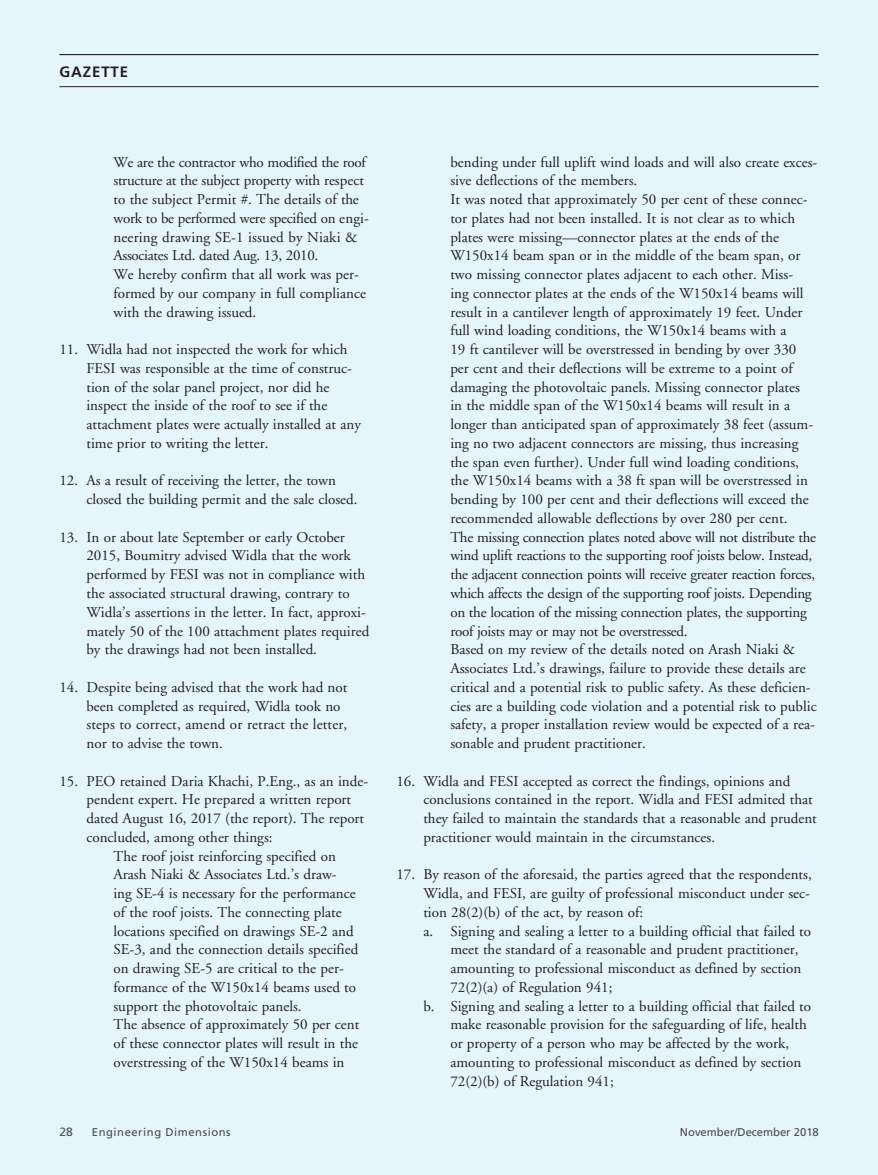
<style>
.page{position:relative;width:878px;height:1175px;background:#fff}
.page>*{position:absolute;margin:0;border:0;box-sizing:border-box;transform-origin:0 0}
.t1{font:15px/18.8px "Adobe Garamond";color:#231f20}
.t2{font:700 15px "Frutiger";letter-spacing:.06em;color:#231f20}
.t3{font:12px "Frutiger";color:#4b4c4d}
.t4{font:11.25px "Frutiger";letter-spacing:.05em;color:#4b4c4d}
.t5{font:11.25px "Frutiger";color:#4b4c4d}
</style>
<div class="page">
<div style="left:0;top:0;width:878px;height:1174px;background:#e5f5fc"></div>
<hr style="left:59px;top:54px;width:759px;height:1px;background:#231f20">
<hr style="left:59px;top:86px;width:759px;height:1px;background:#231f20">
<p class="t2" style="left:59px;top:63px;width:70px">GAZETTE</p>
<p class="t1" style="left:113px;top:153px;width:257px">We are the contractor who modified the roof structure at the subject property with respect to the subject Permit #. The details of the work to be performed were specified on engi&shy;neering drawing SE-1 issued by Niaki &amp; Associates Ltd. dated Aug. 13, 2010.<br>We hereby confirm that all work was per&shy;formed by our company in full compliance with the drawing issued.</p>
<p class="t1" style="left:86px;top:340px;width:276px;text-indent:-27px">11. Widla had not inspected the work for which FESI was responsible at the time of construc&shy;tion of the solar panel project, nor did he inspect the inside of the roof to see if the attachment plates were actually installed at any time prior to writing the letter.</p>
<p class="t1" style="left:86px;top:472px;width:273px;text-indent:-27px">12. As a result of receiving the letter, the town closed the building permit and the sale closed.</p>
<p class="t1" style="left:86px;top:528px;width:284px;text-indent:-27px">13. In or about late September or early October 2015, Boumitry advised Widla that the work performed by FESI was not in compliance with the associated structural drawing, contrary to Widla’s assertions in the letter. In fact, approxi&shy;mately 50 of the 100 attachment plates required by the drawings had not been installed.</p>
<p class="t1" style="left:86px;top:678px;width:262px;text-indent:-27px">14. Despite being advised that the work had not been completed as required, Widla took no steps to correct, amend or retract the letter, nor to advise the town.</p>
<p class="t1" style="left:59px;top:772px;width:310px">15. PEO retained Daria Khachi, P.Eng., as an inde-</p>
<p class="t1" style="left:86px;top:790px;width:266px">pendent expert. He prepared a written report</p>
<p class="t1" style="left:86px;top:809px;width:279px">dated August 16, 2017 (the report). The report</p>
<p class="t1" style="left:86px;top:828px;width:188px">concluded, among other things:</p>
<p class="t1" style="left:113px;top:847px;width:224px">The roof joist reinforcing specified on</p>
<p class="t1" style="left:113px;top:865px;width:225px">Arash Niaki &amp; Associates Ltd.’s draw-</p>
<p class="t1" style="left:113px;top:884px;width:244px">ing SE-4 is necessary for the performance</p>
<p class="t1" style="left:113px;top:903px;width:230px">of the roof joists. The connecting plate</p>
<p class="t1" style="left:113px;top:922px;width:242px">locations specified on drawings SE-2 and</p>
<p class="t1" style="left:113px;top:940px;width:246px">SE-3, and the connection details specified</p>
<p class="t1" style="left:113px;top:959px;width:232px">on drawing SE-5 are critical to the per-</p>
<p class="t1" style="left:113px;top:978px;width:244px">formance of the W150x14 beams used to</p>
<p class="t1" style="left:113px;top:997px;width:190px">support the photovoltaic panels.</p>
<p class="t1" style="left:113px;top:1015px;width:247px">The absence of approximately 50 per cent</p>
<p class="t1" style="left:113px;top:1034px;width:246px">of these connector plates will result in the</p>
<p class="t1" style="left:113px;top:1053px;width:232px">overstressing of the W150x14 beams in</p>
<p class="t1" style="left:450px;top:153px;width:368px">bending under full uplift wind loads and will also create exces&shy;sive deflections of the members.<br>It was noted that approximately 50 per cent of these connec&shy;tor plates had not been installed. It is not clear as to which plates were missing—connector plates at the ends of the W150x14 beam span or in the middle of the beam span, or two missing connector plates adjacent to each other. Miss-<br>ing connector plates at the ends of the W150x14 beams will result in a cantilever length of approximately 19 feet. Under full wind loading conditions, the W150x14 beams with a<br>19 ft cantilever will be overstressed in bending by over 330 per cent and their deflections will be extreme to a point of damaging the photovoltaic panels. Missing connector plates<br>in the middle span of the W150x14 beams will result in a longer than anticipated span of approximately 38 feet (assum&shy;ing no two adjacent connectors are missing, thus increasing the span even further). Under full wind loading conditions, the W150x14 beams with a 38 ft span will be overstressed in bending by 100 per cent and their deflections will exceed the recommended allowable deflections by over 280 per cent.<br>The missing connection plates noted above will not distribute the wind uplift reactions to the supporting roof joists below. Instead, the adjacent connection points will receive greater reaction forces, which affects the design of the supporting roof joists. Depending on the location of the missing connection plates, the supporting roof joists may or may not be overstressed.<br>Based on my review of the details noted on Arash Niaki &amp; Associates Ltd.’s drawings, failure to provide these details are critical and a potential risk to public safety. As these deficien&shy;cies are a building code violation and a potential risk to public safety, a proper installation review would be expected of a rea&shy;sonable and prudent practitioner.</p>
<p class="t1" style="left:423px;top:772px;width:395px;text-indent:-27px">16. Widla and FESI accepted as correct the findings, opinions and conclusions contained in the report. Widla and FESI admited that they failed to maintain the standards that a reasonable and prudent practitioner would maintain in the circumstances.</p>
<p class="t1" style="left:396px;top:865px;width:417px">17. By reason of the aforesaid, the parties agreed that the respondents,</p>
<p class="t1" style="left:423px;top:884px;width:388px">Widla, and FESI, are guilty of professional misconduct under sec-</p>
<p class="t1" style="left:423px;top:903px;width:221px">tion 28(2)(b) of the act, by reason of:</p>
<p class="t1" style="left:423px;top:922px;width:389px">a. Signing and sealing a letter to a building official that failed to</p>
<p class="t1" style="left:450px;top:940px;width:349px">meet the standard of a reasonable and prudent practitioner,</p>
<p class="t1" style="left:450px;top:959px;width:352px">amounting to professional misconduct as defined by section</p>
<p class="t1" style="left:450px;top:978px;width:163px">72(2)(a) of Regulation 941;</p>
<p class="t1" style="left:423px;top:997px;width:389px">b. Signing and sealing a letter to a building official that failed to</p>
<p class="t1" style="left:450px;top:1015px;width:358px">make reasonable provision for the safeguarding of life, health</p>
<p class="t1" style="left:450px;top:1034px;width:340px">or property of a person who may be affected by the work,</p>
<p class="t1" style="left:450px;top:1053px;width:352px">amounting to professional misconduct as defined by section</p>
<p class="t1" style="left:450px;top:1072px;width:165px">72(2)(b) of Regulation 941;</p>
<p class="t3" style="left:59px;top:1124px;width:15px">28</p>
<p class="t4" style="left:92px;top:1125px;width:140px">Engineering Dimensions</p>
<p class="t5" style="left:680px;top:1125px;width:140px">November/December 2018</p>
</div>
